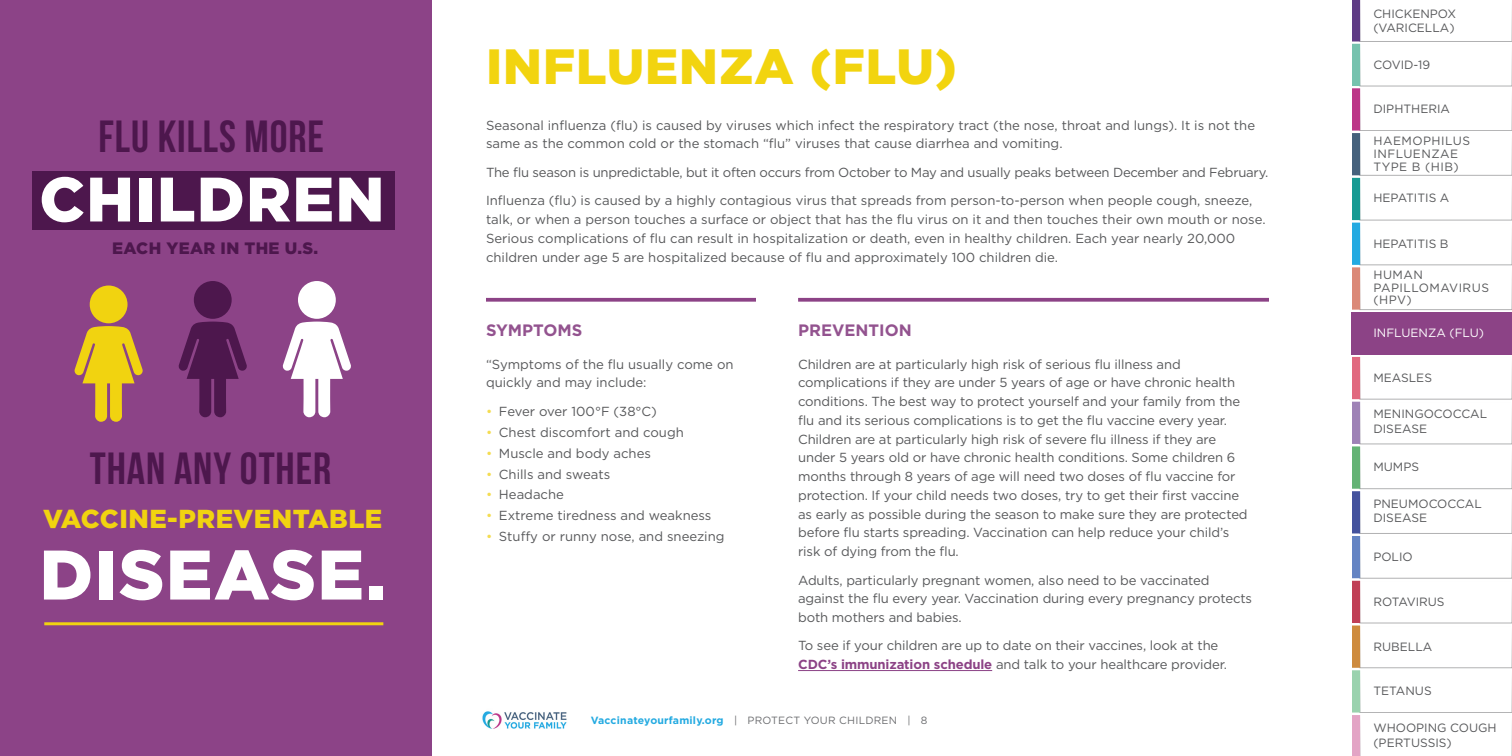
<style>
.page{position:relative;width:1512px;height:756px;background:#fff}
.page>*{position:absolute;margin:0;border:0;box-sizing:border-box;transform-origin:0 0}
.t1{font:900 69.9px "Gotham";letter-spacing:.02em;color:#fff}
.t2{font:900 62.55px "Gotham";letter-spacing:.02em;color:#fff}
.NEW_Title{font:900 49.5px "Gotham";letter-spacing:.02em;color:#f2d40f}
.t3{font:45px "Bebas Neue";letter-spacing:.02em;color:#4d174d}
.t4{font:900 25.95px "Gotham";letter-spacing:.02em;color:#f1d310}
.subhead{font:700 16.5px "Gotham";color:#93538f}
.t5{font:900 16.5px "Gotham";letter-spacing:.02em;color:#4d174d}
.body{font:13.2px/18.8px "Gotham";letter-spacing:-.01em;color:#57585a}
.t6{font:12px/14.2px "Gotham";color:#57585a}
.t7{font:12px/12.8px "Gotham";letter-spacing:.04em;color:#57585a}
.name_side{font:12px "Gotham";color:#fff}
.t8{font:700 10.5px "Gotham";letter-spacing:.02em;color:#24aae1}
.s1{color:#f4dc50}
.s2{font-weight:700;color:#8c4386}
.s3{font-weight:400;color:#6c6d70}
</style>
<div class="page">
<svg style="left:1352px;top:0;width:160px;height:756px"></svg>
<img style="left:482px;top:711px;width:85px;height:18px">
<svg style="left:798px;top:298px;width:471px;height:4px;background:#965390"></svg>
<svg style="left:486px;top:298px;width:270px;height:4px"></svg>
<hr style="left:798px;top:670px;width:194px;height:1px;background:#8c4386">
<div style="left:0;top:0;width:432px;height:756px;background:#8c4387"></div>
<div style="left:32px;top:171px;width:363px;height:58px;background:#4d174d"></div>
<hr style="left:44px;top:622px;width:339px;height:3px;background:#f1d310">
<div style="left:194px;top:281px;width:38px;height:38px;background:#4d174d;border-radius:50%"></div>
<svg style="left:178px;top:322px;width:69px;height:95px"></svg>
<div style="left:298px;top:281px;width:38px;height:38px;background:#fff;border-radius:50%"></div>
<svg style="left:282px;top:322px;width:69px;height:95px"></svg>
<div style="left:90px;top:286px;width:38px;height:37px;background:#f1d310;border-radius:50%"></div>
<svg style="left:74px;top:326px;width:69px;height:96px"></svg>
<div style="left:1352px;top:312px;width:160px;height:43px;background:#8c4386"></div>
<p class="t3" style="left:99px;top:112px;width:227px">FLU KILLS MORE</p>
<p class="t2" style="left:39px;top:156px;width:347px">CHILDREN</p>
<p class="t5" style="left:112px;top:237px;width:208px">EACH YEAR IN THE U.S.</p>
<p class="t3" style="left:90px;top:444px;width:243px">THAN ANY OTHER</p>
<p class="t4" style="left:43px;top:501px;width:341px">VACCINE-PREVENTABLE</p>
<p class="t1" style="left:40px;top:527px;width:347px">DISEASE.</p>
<p class="NEW_Title" style="left:486px;top:33px;width:472px">INFLUENZA (FLU)</p>
<p class="body" style="left:486px;top:115px;width:771px">Seasonal influenza (flu) is caused by viruses which infect the respiratory tract (the nose, throat and lungs). It is not the same as the common cold or the stomach “flu” viruses that cause diarrhea and vomiting.</p>
<p class="body" style="left:486px;top:163px;width:784px">The flu season is unpredictable, but it often occurs from October to May and usually peaks between December and February.</p>
<p class="body" style="left:486px;top:191px;width:781px">Influenza (flu) is caused by a highly contagious virus that spreads from person-to-person when people cough, sneeze, talk, or when a person touches a surface or object that has the flu virus on it and then touches their own mouth or nose.<br>Serious complications of flu can result in hospitalization or death, even in healthy children. Each year nearly 20,000 children under age 5 are hospitalized because of flu and approximately 100 children die.</p>
<p class="subhead" style="left:486px;top:320px;width:98px">SYMPTOMS</p>
<p class="body" style="left:486px;top:354px;width:249px">“Symptoms of the flu usually come on quickly and may include:</p>
<p class="body" style="left:486px;top:401px;width:172px"><span class="s1">•</span> Fever over 100°F (38°C)</p>
<p class="body" style="left:486px;top:422px;width:199px"><span class="s1">•</span> Chest discomfort and cough</p>
<p class="body" style="left:486px;top:443px;width:167px"><span class="s1">•</span> Muscle and body aches</p>
<p class="body" style="left:486px;top:464px;width:126px"><span class="s1">•</span> Chills and sweats</p>
<p class="body" style="left:486px;top:485px;width:79px"><span class="s1">•</span> Headache</p>
<p class="body" style="left:486px;top:506px;width:227px"><span class="s1">•</span> Extreme tiredness and weakness</p>
<p class="body" style="left:486px;top:527px;width:240px"><span class="s1">•</span> Stuffy or runny nose, and sneezing</p>
<p class="subhead" style="left:798px;top:320px;width:115px">PREVENTION</p>
<p class="body" style="left:798px;top:354px;width:451px">Children are at particularly high risk of serious flu illness and complications if they are under 5 years of age or have chronic health conditions. The best way to protect yourself and your family from the flu and its serious complications is to get the flu vaccine every year.<br>Children are at particularly high risk of severe flu illness if they are under 5 years old or have chronic health conditions. Some children 6 months through 8 years of age will need two doses of flu vaccine for protection. If your child needs two doses, try to get their first vaccine as early as possible during the season to make sure they are protected before flu starts spreading. Vaccination can help reduce your child’s risk of dying from the flu.</p>
<p class="body" style="left:798px;top:570px;width:456px">Adults, particularly pregnant women, also need to be vaccinated against the flu every year. Vaccination during every pregnancy protects both mothers and babies.</p>
<p class="body" style="left:798px;top:636px;width:430px">To see if your children are up to date on their vaccines, look at the<br><span class="s2">CDC’s immunization schedule</span> and talk to your healthcare provider.</p>
<p class="t8" style="left:591px;top:714px;width:338px">Vaccinateyourfamily.org <span class="s3">| PROTECT YOUR CHILDREN | 8</span></p>
<p class="t6" style="left:1373px;top:6px;width:84px">CHICKENPOX (VARICELLA)</p>
<p class="t6" style="left:1373px;top:57px;width:58px">COVID-19</p>
<p class="t6" style="left:1373px;top:102px;width:78px">DIPHTHERIA</p>
<p class="t7" style="left:1373px;top:134px;width:98px">HAEMOPHILUS<br>INFLUENZAE<br>TYPE B (HIB)</p>
<p class="t6" style="left:1373px;top:190px;width:78px">HEPATITIS A</p>
<p class="t6" style="left:1373px;top:237px;width:77px">HEPATITIS B</p>
<p class="t7" style="left:1373px;top:268px;width:117px">HUMAN<br>PAPILLOMAVIRUS (HPV)</p>
<p class="name_side" style="left:1373px;top:325px;width:112px">INFLUENZA (FLU)</p>
<p class="t6" style="left:1373px;top:371px;width:60px">MEASLES</p>
<p class="t6" style="left:1373px;top:407px;width:115px">MENINGOCOCCAL<br>DISEASE</p>
<p class="t6" style="left:1373px;top:459px;width:47px">MUMPS</p>
<p class="t6" style="left:1373px;top:496px;width:110px">PNEUMOCOCCAL<br>DISEASE</p>
<p class="t6" style="left:1373px;top:549px;width:41px">POLIO</p>
<p class="t6" style="left:1373px;top:594px;width:73px">ROTAVIRUS</p>
<p class="t6" style="left:1373px;top:639px;width:60px">RUBELLA</p>
<p class="t6" style="left:1373px;top:684px;width:60px">TETANUS</p>
<p class="t6" style="left:1373px;top:721px;width:125px">WHOOPING COUGH (PERTUSSIS)</p>
</div>
